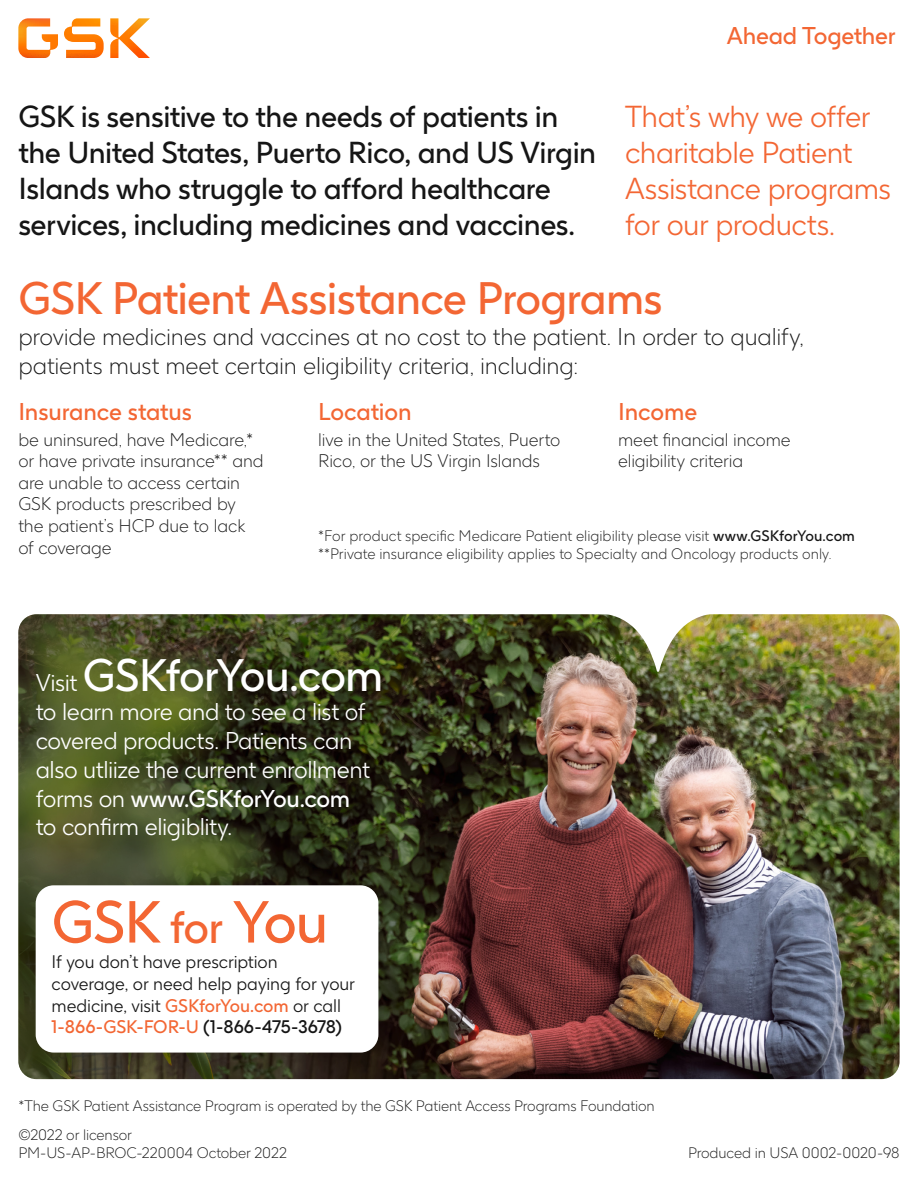
<style>
.page{position:relative;width:918px;height:1188px;background:#fff}
.page>*{position:absolute;margin:0;border:0;box-sizing:border-box;transform-origin:0 0}
.t1{font:58.5px "GSK Precision";letter-spacing:-.02em;color:#f36633}
.t2{font:45px "GSK Precision";letter-spacing:-.02em;color:#f36633}
.t3{font:45px "GSK Precision";letter-spacing:-.02em;color:#fff}
.t4{font:30px/36px "GSK Precision";letter-spacing:-.015em;color:#151515}
.t5{font:300 30px/36px "GSK Precision";letter-spacing:-.02em;color:#f36633}
.t6{font:300 24px/28.8px "GSK Precision";letter-spacing:-.02em;color:#fff}
.t7{font:100 24px/28.8px "GSK Precision";letter-spacing:-.01em;color:#151515}
.t8{font:24px "GSK Precision";letter-spacing:-.01em;color:#f36633}
.t9{font:100 18px/21.6px "GSK Precision";letter-spacing:-.01em;color:#151515}
.t10{font:300 18px/21.6px "GSK Precision";letter-spacing:-.005em;color:#151515}
.t11{font:100 15px/28.8px "GSK Precision";color:#151515}
.s1{font-weight:400}
.s2{font-weight:300;font-size:24px}
.s3{font-size:45px}
.s4{font-weight:400;color:#f36633}
</style>
<div class="page">
<img style="left:18px;top:614px;width:882px;height:465px">
<img style="left:18px;top:614px;width:484px;height:465px;border-radius:18px">
<div style="left:36px;top:885px;width:342px;height:168px;background:#fff;border-radius:18px"></div>
<svg style="left:110px;top:18px;width:40px;height:40px"></svg>
<svg style="left:64px;top:18px;width:40px;height:40px"></svg>
<svg style="left:18px;top:18px;width:40px;height:40px"></svg>
<img style="left:595px;top:614px;width:126px;height:58px">
<h3 class="t8" style="left:727px;top:18px;width:170px">Ahead Together</h3>
<h3 class="t4" style="left:18px;top:97px;width:579px">GSK is sensitive to the needs of patients in the United States, Puerto Rico, and US Virgin Islands who struggle to afford healthcare services, including medicines and vaccines.</h3>
<h3 class="t5" style="left:625px;top:97px;width:268px">That’s why we offer charitable Patient<br>Assistance programs for our products.</h3>
<h2 class="t2" style="left:18px;top:264px;width:646px">GSK Patient Assistance Programs</h2>
<h3 class="t7" style="left:18px;top:321px;width:787px">provide medicines and vaccines at no cost to the patient. In order to qualify, patients must meet certain eligibility criteria, including:</h3>
<h3 class="t8" style="left:18px;top:393px;width:175px">Insurance status</h3>
<p class="t9" style="left:18px;top:428px;width:247px">be uninsured, have Medicare,* or have private insurance** and are unable to access certain<br>GSK products prescribed by the patient’s HCP due to lack of coverage</p>
<h3 class="t8" style="left:318px;top:393px;width:95px">Location</h3>
<p class="t9" style="left:318px;top:428px;width:244px">live in the United States, Puerto<br>Rico, or the US Virgin Islands</p>
<h3 class="t8" style="left:618px;top:393px;width:81px">Income</h3>
<p class="t9" style="left:618px;top:428px;width:174px">meet financial income eligibility criteria</p>
<p class="t11" style="left:318px;top:526px;width:538px;line-height:18px">*For product specific Medicare Patient eligibility please visit <span class="s1">www.GSKforYou.com </span>**Private insurance eligibility applies to Specialty and Oncology products only.</p>
<h2 class="t3" style="left:36px;top:642px;width:349px"><span class="s2">Visit</span> GSKforYou.com</h2>
<h3 class="t6" style="left:36px;top:696px;width:336px">to learn more and to see a list of covered products. Patients can also utliize the current enrollment forms on <span class="s1">www.GSKforYou.com </span>to confirm eligiblity.</h3>
<h1 class="t1" style="left:52px;top:878px;width:278px">GSK <span class="s3">for</span> You</h1>
<p class="t10" style="left:52px;top:950px;width:305px">If you don’t have prescription coverage, or need help paying for your medicine, visit <span class="s4">GSKforYou.com</span> or call <span class="s4">1-866-GSK-FOR-U</span> <span class="s1">(1-866-475-3678)</span></p>
<p class="t11" style="left:18px;top:1091px;width:638px">*The GSK Patient Assistance Program is operated by the GSK Patient Access Programs Foundation ©2022 or licensor</p>
<p class="t11" style="left:18px;top:1138px;width:270px">PM-US-AP-BROC-220004 October 2022</p>
<p class="t11" style="left:688px;top:1138px;width:213px">Produced in USA 0002-0020-98</p>
</div>
